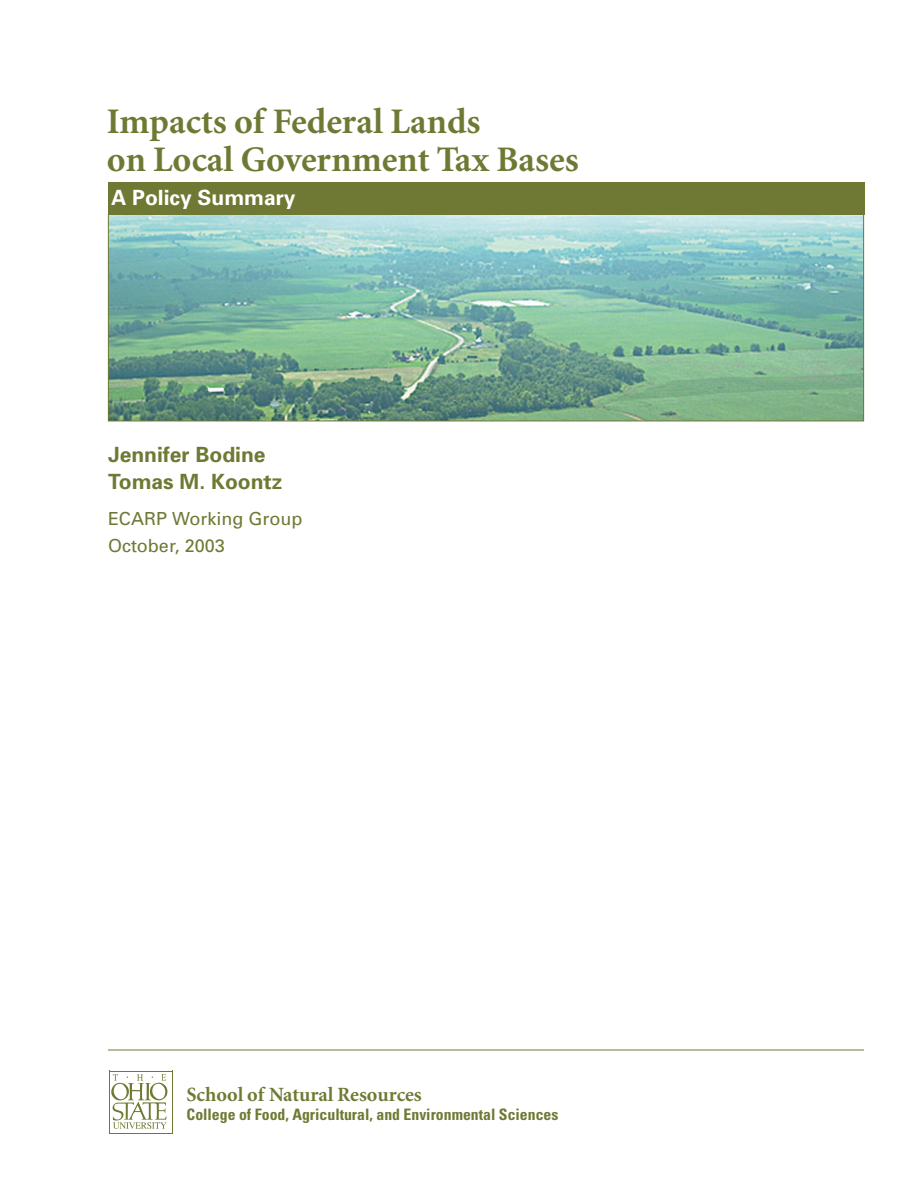
<style>
.page{position:relative;width:918px;height:1188px;background:#fff}
.page>*{position:absolute;margin:0;border:0;box-sizing:border-box;transform-origin:0 0}
.t1{font:700 36px/38.2px "Minion";color:#707933}
.t2{font:700 21px "Univers";color:#707933}
.t3{font:700 21px "Univers";color:#fff}
.t4{font:700 20.25px "Minion";color:#707933}
.t5{font:18px "Univers";color:#707933}
.t6{font:700 condensed 15.75px "Univers";color:#707933}
</style>
<div class="page">
<img style="left:110px;top:216px;width:752px;height:203px">
<div style="left:108px;top:214px;width:756px;height:207px;border:1px solid #707933"></div>
<hr style="left:108px;top:1050px;width:756px;height:1px;background:#707933">
<svg style="left:111px;top:1074px;width:57px;height:55px"></svg>
<hr style="left:109px;top:1071px;width:1px;height:63px;background:#707933">
<hr style="left:109px;top:1133px;width:63px;height:1px;background:#707933">
<hr style="left:172px;top:1071px;width:1px;height:63px;background:#707933">
<hr style="left:109px;top:1071px;width:63px;height:1px;background:#707933">
<div style="left:108px;top:182px;width:756px;height:32px;background:#707933"></div>
<p class="t1" style="left:107px;top:104px;width:473px">Impacts of Federal Lands<br>on Local Government Tax Bases</p>
<p class="t3" style="left:111px;top:184px;width:186px">A Policy Summary</p>
<p class="t2" style="left:108px;top:441px;width:159px">Jennifer Bodine</p>
<p class="t2" style="left:108px;top:468px;width:176px">Tomas M. Koontz</p>
<p class="t5" style="left:108px;top:507px;width:196px">ECARP Working Group</p>
<p class="t5" style="left:108px;top:534px;width:118px">October, 2003</p>
<p class="t4" style="left:187px;top:1084px;width:237px">School of Natural Resources</p>
<p class="t6" style="left:187px;top:1104px;width:373px">College of Food, Agricultural, and Environmental Sciences</p>
</div>
